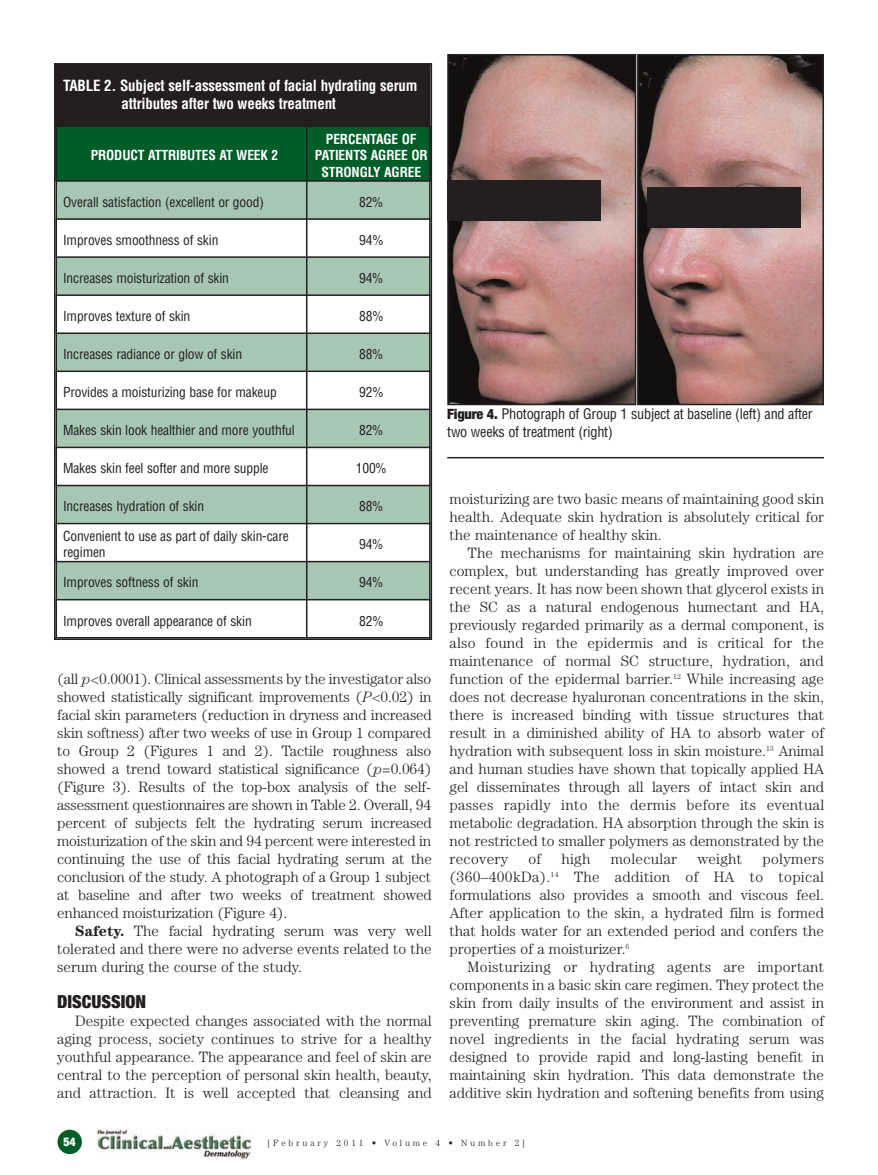
<style>
.page{position:relative;width:878px;height:1175px;background:#fff}
.page>*{position:absolute;margin:0;border:0;box-sizing:border-box;transform-origin:0 0}
.t1{font:900 condensed 18px "Helvetica Neue LT Std";color:#231f20}
.t2{font:300 15px/18px "Century Std";color:#231f20;text-align:justify}
.t3{font:700 condensed 15px/18px "Helvetica";letter-spacing:-.015em;color:#fff}
.t4{font:300 15px "Century Std";letter-spacing:.02em;color:#231f20}
.t5{font:condensed 14.25px/18px "Helvetica";letter-spacing:-.015em;color:#231f20}
.t6{font:condensed 13.5px/16.2px "Helvetica";letter-spacing:-.01em;color:#231f20}
.t7{font:700 condensed 13.5px/16.2px "Helvetica";letter-spacing:-.01em;color:#fff;text-align:center}
.t8{font:900 condensed 12px "Helvetica Neue LT Std";color:#fff}
.t9{font:300 9px "Century Std";letter-spacing:.31em;color:#231f20}
.s1{font-style:italic}
.s2{font-weight:700}
.s3{font-family:"Helvetica Neue LT Std";font-weight:900}
</style>
<div class="page">
<div style="left:58px;top:1129px;width:24px;height:25px;background:#005d28;border-radius:50%"></div>
<img style="left:96px;top:1128px;width:155px;height:31px">
<div style="left:56px;top:64px;width:374px;height:62px;background:#231f20"></div>
<div style="left:56px;top:126px;width:251px;height:55px;background:#005d28"></div>
<div style="left:307px;top:126px;width:123px;height:55px;background:#005d28"></div>
<div style="left:56px;top:181px;width:251px;height:38px;background:#a7c7b3"></div>
<div style="left:307px;top:181px;width:123px;height:38px;background:#a7c7b3"></div>
<div style="left:56px;top:257px;width:251px;height:38px;background:#a7c7b3"></div>
<div style="left:307px;top:257px;width:123px;height:38px;background:#a7c7b3"></div>
<div style="left:56px;top:333px;width:251px;height:38px;background:#a7c7b3"></div>
<div style="left:307px;top:333px;width:123px;height:38px;background:#a7c7b3"></div>
<div style="left:56px;top:409px;width:251px;height:38px;background:#a7c7b3"></div>
<div style="left:307px;top:409px;width:123px;height:38px;background:#a7c7b3"></div>
<div style="left:56px;top:485px;width:251px;height:38px;background:#a7c7b3"></div>
<div style="left:307px;top:485px;width:123px;height:38px;background:#a7c7b3"></div>
<div style="left:56px;top:561px;width:251px;height:38px;background:#a7c7b3"></div>
<div style="left:307px;top:561px;width:123px;height:38px;background:#a7c7b3"></div>
<hr style="left:56px;top:64px;width:1px;height:574px;background:#231f20">
<hr style="left:306px;top:125px;width:1px;height:513px;background:#231f20">
<hr style="left:429px;top:64px;width:1px;height:574px;background:#231f20">
<hr style="left:56px;top:125px;width:374px;height:2px;background:#231f20">
<hr style="left:56px;top:180px;width:374px;height:2px;background:#231f20">
<hr style="left:56px;top:218px;width:374px;height:2px;background:#231f20">
<hr style="left:56px;top:256px;width:374px;height:2px;background:#231f20">
<hr style="left:56px;top:294px;width:374px;height:2px;background:#231f20">
<hr style="left:56px;top:332px;width:374px;height:2px;background:#231f20">
<hr style="left:56px;top:370px;width:374px;height:2px;background:#231f20">
<hr style="left:56px;top:408px;width:374px;height:2px;background:#231f20">
<hr style="left:56px;top:447px;width:374px;height:1px;background:#231f20">
<hr style="left:56px;top:485px;width:374px;height:1px;background:#231f20">
<hr style="left:56px;top:523px;width:374px;height:1px;background:#231f20">
<hr style="left:56px;top:561px;width:374px;height:1px;background:#231f20">
<hr style="left:56px;top:599px;width:374px;height:1px;background:#231f20">
<hr style="left:56px;top:637px;width:374px;height:1px;background:#231f20">
<img style="left:450px;top:57px;width:183px;height:345px">
<div style="left:447px;top:54px;width:189px;height:351px;border:2px solid #231f20"></div>
<img style="left:640px;top:57px;width:181px;height:345px">
<div style="left:637px;top:54px;width:187px;height:351px;border:2px solid #231f20"></div>
<div style="left:447px;top:180px;width:154px;height:41px;background:#231f20"></div>
<div style="left:647px;top:187px;width:154px;height:40px;background:#231f20"></div>
<hr style="left:447px;top:457px;width:377px;height:1px;background:#231f20">
<p class="t3" style="left:122px;top:77px;width:297px;text-indent:-58px">TABLE 2. Subject self-assessment of facial hydrating serum attributes after two weeks treatment</p>
<p class="t7" style="left:91px;top:148px;width:189px">PRODUCT ATTRIBUTES AT WEEK 2</p>
<p class="t7" style="left:315px;top:131px;width:114px">PERCENTAGE OF<br>PATIENTS AGREE OR<br>STRONGLY AGREE</p>
<p class="t6" style="left:63px;top:194px;width:202px">Overall satisfaction (excellent or good)</p>
<p class="t6" style="left:359px;top:194px;width:26px">82%</p>
<p class="t6" style="left:63px;top:232px;width:157px">Improves smoothness of skin</p>
<p class="t6" style="left:359px;top:232px;width:26px">94%</p>
<p class="t6" style="left:63px;top:270px;width:167px">Increases moisturization of skin</p>
<p class="t6" style="left:359px;top:270px;width:26px">94%</p>
<p class="t6" style="left:63px;top:308px;width:129px">Improves texture of skin</p>
<p class="t6" style="left:359px;top:308px;width:26px">88%</p>
<p class="t6" style="left:63px;top:346px;width:181px">Increases radiance or glow of skin</p>
<p class="t6" style="left:359px;top:346px;width:26px">88%</p>
<p class="t6" style="left:63px;top:384px;width:215px">Provides a moisturizing base for makeup</p>
<p class="t6" style="left:359px;top:384px;width:26px">92%</p>
<p class="t6" style="left:63px;top:422px;width:233px">Makes skin look healthier and more youthful</p>
<p class="t6" style="left:359px;top:422px;width:26px">82%</p>
<p class="t6" style="left:63px;top:460px;width:207px">Makes skin feel softer and more supple</p>
<p class="t6" style="left:356px;top:460px;width:33px">100%</p>
<p class="t6" style="left:63px;top:498px;width:143px">Increases hydration of skin</p>
<p class="t6" style="left:359px;top:498px;width:26px">88%</p>
<p class="t6" style="left:63px;top:528px;width:227px">Convenient to use as part of daily skin-care regimen</p>
<p class="t6" style="left:359px;top:536px;width:26px">94%</p>
<p class="t6" style="left:63px;top:574px;width:137px">Improves softness of skin</p>
<p class="t6" style="left:359px;top:574px;width:26px">94%</p>
<p class="t6" style="left:63px;top:612px;width:190px">Improves overall appearance of skin</p>
<p class="t6" style="left:359px;top:612px;width:26px">82%</p>
<p class="t2" style="left:57px;top:671px;width:376px">(all <span class="s1">p</span>&lt;0.0001). Clinical assessments by the investigator also showed statistically significant improvements (<span class="s1">P</span>&lt;0.02) in facial skin parameters (reduction in dryness and increased skin softness) after two weeks of use in Group 1 compared to Group 2 (Figures 1 and 2). Tactile roughness also showed a trend toward statistical significance (<span class="s1">p</span>=0.064) (Figure 3). Results of the top-box analysis of the self&shy;assessment questionnaires are shown in Table 2. Overall, 94 percent of subjects felt the hydrating serum increased moisturization of the skin and 94 percent were interested in continuing the use of this facial hydrating serum at the conclusion of the study. A photograph of a Group 1 subject at baseline and after two weeks of treatment showed enhanced moisturization (Figure 4).</p>
<p class="t2" style="left:57px;top:923px;width:376px;text-indent:18px"><span class="s2">Safety.</span> The facial hydrating serum was very well tolerated and there were no adverse events related to the serum during the course of the study.</p>
<p class="t1" style="left:57px;top:995px;width:91px">DISCUSSION</p>
<p class="t2" style="left:57px;top:1013px;width:376px;text-indent:18px">Despite expected changes associated with the normal aging process, society continues to strive for a healthy youthful appearance. The appearance and feel of skin are central to the perception of personal skin health, beauty, and attraction. It is well accepted that cleansing and</p>
<p class="t5" style="left:447px;top:405px;width:367px"><span class="s3">Figure 4.</span> Photograph of Group 1 subject at baseline (left) and after two weeks of treatment (right)</p>
<p class="t2" style="left:449px;top:491px;width:376px">moisturizing are two basic means of maintaining good skin health. Adequate skin hydration is absolutely critical for the maintenance of healthy skin.</p>
<p class="t2" style="left:449px;top:545px;width:376px;text-indent:18px">The mechanisms for maintaining skin hydration are complex, but understanding has greatly improved over recent years. It has now been shown that glycerol exists in the SC as a natural endogenous humectant and HA, previously regarded primarily as a dermal component, is also found in the epidermis and is critical for the maintenance of normal SC structure, hydration, and function of the epidermal barrier.<sup>12</sup> While increasing age does not decrease hyaluronan concentrations in the skin, there is increased binding with tissue structures that result in a diminished ability of HA to absorb water of hydration with subsequent loss in skin moisture.<sup>13</sup> Animal and human studies have shown that topically applied HA gel disseminates through all layers of intact skin and passes rapidly into the dermis before its eventual metabolic degradation. HA absorption through the skin is not restricted to smaller polymers as demonstrated by the recovery</p>
<p class="t2" style="left:449px;top:851px;width:376px;text-indent:313px">polymers (360–400kDa).<sup>14</sup> The addition of HA to topical formulations also provides a smooth and viscous feel.<br>After application to the skin, a hydrated film is formed that holds water for an extended period and confers the properties of a moisturizer.<sup>6</sup></p>
<p class="t2" style="left:449px;top:959px;width:376px;text-indent:18px">Moisturizing or hydrating agents are important components in a basic skin care regimen. They protect the skin from daily insults of the environment and assist in preventing premature skin aging. The combination of novel ingredients in the facial hydrating serum was designed to provide rapid and long-lasting benefit in maintaining skin hydration. This data demonstrate the additive skin hydration and softening benefits from using</p>
<p class="t2" style="left:528px;top:851px;width:14px">of</p>
<p class="t2" style="left:561px;top:851px;width:31px">high</p>
<p class="t4" style="left:610px;top:854px;width:68px">molecular</p>
<p class="t2" style="left:697px;top:851px;width:46px">weight</p>
<p class="t8" style="left:64px;top:1137px;width:14px">54</p>
<p class="t9" style="left:267px;top:1139px;width:259px">[February 2011 • Volume 4 • Number 2]</p>
</div>
